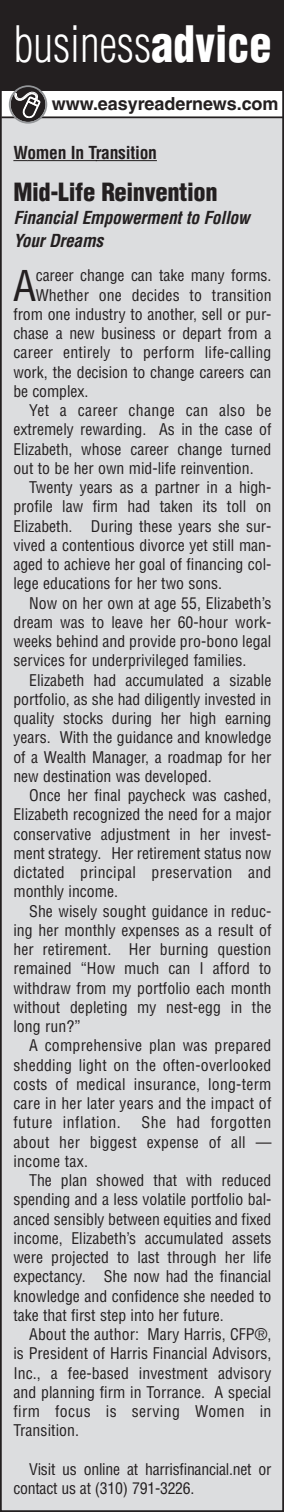
<style>
.page{position:relative;width:284px;height:1512px;background:#fff}
.page>*{position:absolute;margin:0;border:0;box-sizing:border-box;transform-origin:0 0}
.t1{font:300 condensed 49px "Helvetica";color:#fff;scale:.9 1}
.t2{font:condensed 41.48px "Helvetica";color:#231f20}
.t3{font:900 condensed 24.5px "Helvetica";letter-spacing:-.015em;color:#231f20}
.t4{font:700 18.03px "Helvetica";letter-spacing:-.005em;color:#231f20}
.t5{font:italic 700 condensed 17.5px/22.8px "Helvetica";letter-spacing:-.015em;color:#231f20}
.t6{font:700 condensed 17.5px "Helvetica";letter-spacing:-.015em;color:#231f20}
.t7{font:condensed 15.75px/19.2px "Helvetica";color:#231f20;text-align:justify}
.t8{font:condensed 15.75px "Helvetica";letter-spacing:.02em;color:#231f20}
.t9{font:condensed 15.75px "Helvetica";letter-spacing:.03em;color:#231f20}
.s1{font-weight:900}
</style>
<div class="page">
<div style="left:0;top:118px;width:284px;height:1394px;background:#dcdddf"></div>
<div style="left:0;top:0;width:284px;height:1512px;border:2px solid #231f20"></div>
<div style="left:1px;top:1px;width:283px;height:90px;background:#231f20"></div>
<hr style="left:1px;top:116px;width:283px;height:2px;background:#231f20">
<svg style="left:13px;top:160px;width:14px;height:1px"></svg>
<hr style="left:27px;top:160px;width:70px;height:1px;background:#231f20">
<hr style="left:96px;top:160px;width:61px;height:1px;background:#231f20">
<svg style="left:8px;top:85px;width:39px;height:39px"></svg>
<h1 class="t1" style="left:14px;top:17px;width:287px">business<span class="s1">advice</span></h1>
<p class="t4" style="left:52px;top:96px;width:228px">www.easyreadernews.com</p>
<p class="t6" style="left:13px;top:143px;width:145px">Women In Transition</p>
<h3 class="t3" style="left:13px;top:178px;width:205px">Mid-Life Reinvention</h3>
<p class="t5" style="left:13px;top:207px;width:238px">Financial Empowerment to Follow<br>Your Dreams</p>
<h2 class="t2" style="left:13px;top:262px;width:25px">A</h2>
<p class="t7" style="left:36px;top:266px;width:237px">career change can take many forms.</p>
<p class="t7" style="left:36px;top:286px;width:237px">Whether one decides to transition</p>
<p class="t7" style="left:13px;top:305px;width:259px">from one industry to another, sell or pur-</p>
<p class="t7" style="left:13px;top:324px;width:259px">chase a new business or depart from a</p>
<p class="t7" style="left:13px;top:343px;width:259px">career entirely to perform life-calling</p>
<p class="t7" style="left:13px;top:363px;width:259px">work, the decision to change careers can</p>
<p class="t7" style="left:13px;top:382px;width:76px">be complex.</p>
<p class="t8" style="left:29px;top:401px;width:243px">Yet a career change can also be</p>
<p class="t7" style="left:13px;top:420px;width:259px">extremely rewarding. As in the case of</p>
<p class="t7" style="left:13px;top:440px;width:259px">Elizabeth, whose career change turned</p>
<p class="t7" style="left:13px;top:459px;width:241px">out to be her own mid-life reinvention.</p>
<p class="t7" style="left:29px;top:478px;width:243px">Twenty years as a partner in a high-</p>
<p class="t7" style="left:13px;top:497px;width:259px">profile law firm had taken its toll on</p>
<p class="t7" style="left:13px;top:517px;width:259px">Elizabeth. During these years she sur-</p>
<p class="t7" style="left:13px;top:536px;width:259px">vived a contentious divorce yet still man-</p>
<p class="t7" style="left:13px;top:555px;width:259px">aged to achieve her goal of financing col-</p>
<p class="t7" style="left:13px;top:574px;width:210px">lege educations for her two sons.</p>
<p class="t7" style="left:29px;top:594px;width:243px">Now on her own at age 55, Elizabeth’s</p>
<p class="t7" style="left:13px;top:613px;width:259px">dream was to leave her 60-hour work-</p>
<p class="t7" style="left:13px;top:632px;width:259px">weeks behind and provide pro-bono legal</p>
<p class="t7" style="left:13px;top:651px;width:234px">services for underprivileged families.</p>
<p class="t7" style="left:29px;top:671px;width:243px">Elizabeth had accumulated a sizable</p>
<p class="t7" style="left:13px;top:690px;width:259px">portfolio, as she had diligently invested in</p>
<p class="t7" style="left:13px;top:709px;width:259px">quality stocks during her high earning</p>
<p class="t7" style="left:13px;top:728px;width:259px">years. With the guidance and knowledge</p>
<p class="t7" style="left:13px;top:748px;width:259px">of a Wealth Manager, a roadmap for her</p>
<p class="t7" style="left:13px;top:767px;width:199px">new destination was developed.</p>
<p class="t7" style="left:29px;top:786px;width:243px">Once her final paycheck was cashed,</p>
<p class="t7" style="left:13px;top:805px;width:259px">Elizabeth recognized the need for a major</p>
<p class="t7" style="left:13px;top:825px;width:259px">conservative adjustment in her invest-</p>
<p class="t7" style="left:13px;top:844px;width:259px">ment strategy. Her retirement status now</p>
<p class="t8" style="left:13px;top:863px;width:259px">dictated principal preservation and</p>
<p class="t7" style="left:13px;top:882px;width:106px">monthly income.</p>
<p class="t7" style="left:29px;top:902px;width:243px">She wisely sought guidance in reduc-</p>
<p class="t7" style="left:13px;top:921px;width:259px">ing her monthly expenses as a result of</p>
<p class="t7" style="left:13px;top:940px;width:259px">her retirement. Her burning question</p>
<p class="t7" style="left:13px;top:959px;width:259px">remained “How much can I afford to</p>
<p class="t7" style="left:13px;top:979px;width:259px">withdraw from my portfolio each month</p>
<p class="t7" style="left:13px;top:998px;width:259px">without depleting my nest-egg in the</p>
<p class="t7" style="left:13px;top:1017px;width:69px">long run?”</p>
<p class="t7" style="left:29px;top:1036px;width:243px">A comprehensive plan was prepared</p>
<p class="t7" style="left:13px;top:1056px;width:259px">shedding light on the often-overlooked</p>
<p class="t7" style="left:13px;top:1075px;width:259px">costs of medical insurance, long-term</p>
<p class="t7" style="left:13px;top:1094px;width:259px">care in her later years and the impact of</p>
<p class="t9" style="left:13px;top:1114px;width:109px">future inflation.</p>
<p class="t7" style="left:13px;top:1113px;width:259px;text-indent:128px">She had forgotten about her biggest expense of all — income tax.</p>
<p class="t7" style="left:13px;top:1171px;width:259px;text-indent:16px">The plan showed that with reduced spending and a less volatile portfolio bal&shy;anced sensibly between equities and fixed income, Elizabeth’s accumulated assets were projected to last through her life expectancy. She now had the financial knowledge and confidence she needed to take that first step into her future.</p>
<p class="t7" style="left:13px;top:1325px;width:259px;text-indent:16px">About the author: Mary Harris, CFP®, is President of Harris Financial Advisors, Inc., a fee-based investment advisory and planning firm in Torrance. A special firm focus is serving Women in Transition.</p>
<p class="t7" style="left:13px;top:1460px;width:259px;text-indent:16px">Visit us online at harrisfinancial.net or contact us at (310) 791-3226.</p>
</div>
